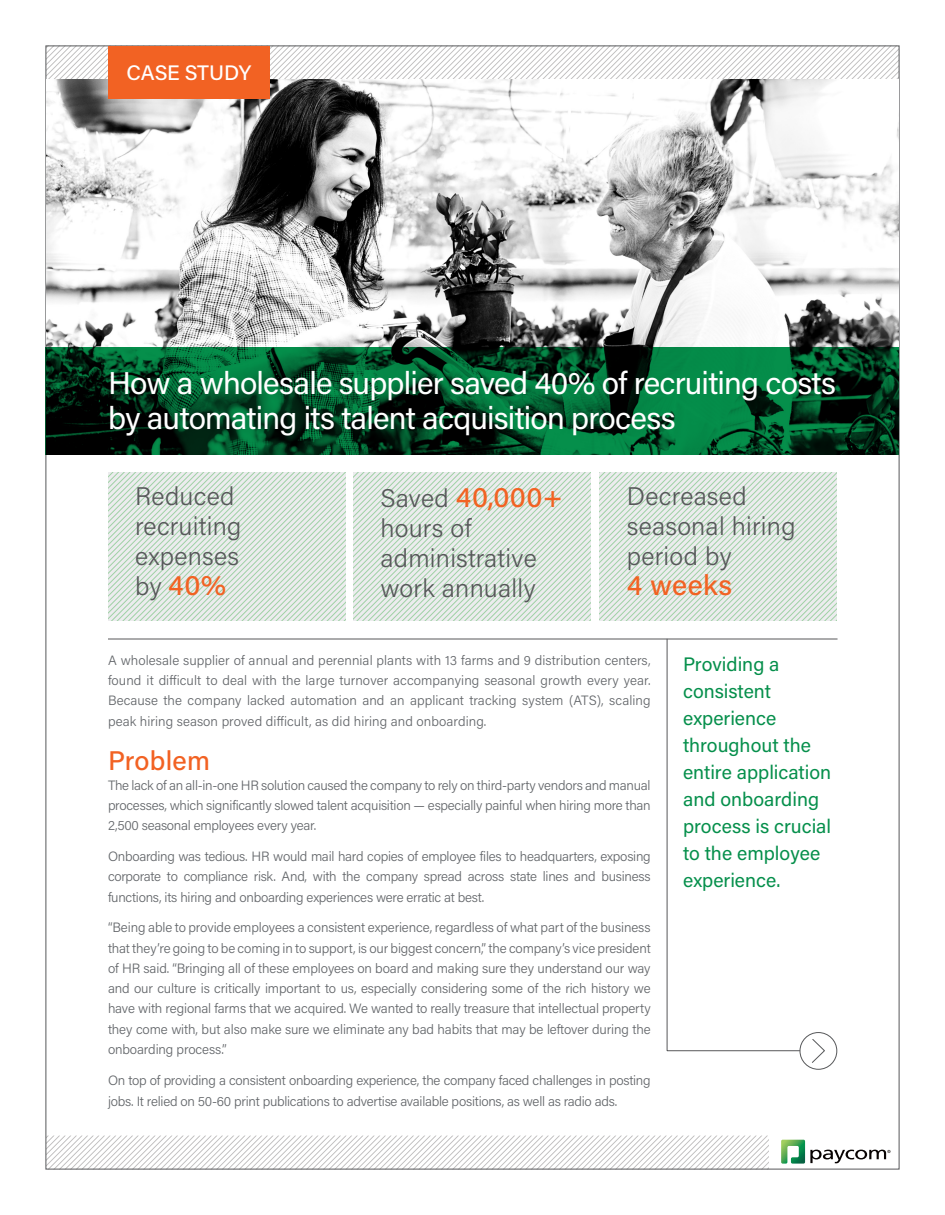
<style>
.page{position:relative;width:945px;height:1215px;background:#fff}
.page>*{position:absolute;margin:0;border:0;box-sizing:border-box;transform-origin:0 0}
.t1{font:31.5px/34.5px "Acumin Pro";letter-spacing:-.025em;color:#fff}
.t2{font:500 28.5px "Acumin Pro";letter-spacing:.015em;color:#f26223}
.t3{font:500 27px "Acumin Pro";letter-spacing:.01em;color:#f26223}
.t4{font:300 25.5px/30px "Acumin Pro";letter-spacing:.01em;color:#57585a}
.acumin_callout{font:500 21px "Acumin Pro";letter-spacing:-.015em;color:#fff}
.t5{font:19.5px/27px "Acumin Pro";color:#058f4b}
.t6{font:300 13.5px/20.2px "Acumin Pro";letter-spacing:-.02em;color:#63666a;text-align:justify}
.s1{font-weight:300;font-size:25.5px;color:#57585a}
</style>
<div class="page">
<svg style="left:48px;top:48px;width:849px;height:31px"></svg>
<svg style="left:45px;top:1136px;width:855px;height:33px"></svg>
<img style="left:46px;top:79px;width:853px;height:268px">
<svg style="left:46px;top:347px;width:853px;height:108px;background:#024926"></svg>
<div style="left:108px;top:46px;width:162px;height:53px;background:#f26223"></div>
<svg style="left:108px;top:472px;width:237px;height:149px;background:#d8e4db"></svg>
<svg style="left:600px;top:472px;width:237px;height:149px;background:#d8e5db"></svg>
<svg style="left:353px;top:472px;width:237px;height:149px;background:#d8e5db"></svg>
<svg style="left:667px;top:638px;width:160px;height:413px"></svg>
<div style="left:800px;top:1033px;width:37px;height:36px;background:#fff;border-radius:50%"></div>
<div style="left:800px;top:1032px;width:37px;height:37px;border:1px solid #57585a;border-radius:50%"></div>
<svg style="left:812px;top:1039px;width:13px;height:24px"></svg>
<hr style="left:108px;top:639px;width:730px;height:1px;background:#57585a">
<p class="acumin_callout" style="left:127px;top:58px;width:126px">CASE STUDY</p>
<p class="t1" style="left:108px;top:365px;width:729px">How a wholesale supplier saved 40% of recruiting costs by automating its talent acquisition process</p>
<p class="t4" style="left:135px;top:480px;width:108px">Reduced recruiting expenses</p>
<p class="t2" style="left:135px;top:565px;width:93px"><span class="s1">by</span> 40%</p>
<p class="t2" style="left:380px;top:477px;width:184px"><span class="s1">Saved</span> 40,000+</p>
<p class="t4" style="left:380px;top:512px;width:158px">hours of administrative work annually</p>
<p class="t4" style="left:627px;top:480px;width:170px">Decreased seasonal hiring period by</p>
<p class="t2" style="left:627px;top:565px;width:107px">4 weeks</p>
<p class="t6" style="left:108px;top:649px;width:544px">A wholesale supplier of annual and perennial plants with 13 farms and 9 distribution centers, found it difficult to deal with the large turnover accompanying seasonal growth every year.<br>Because the company lacked automation and an applicant tracking system (ATS), scaling peak hiring season proved difficult, as did hiring and onboarding.</p>
<p class="t3" style="left:108px;top:741px;width:104px">Problem</p>
<p class="t6" style="left:108px;top:775px;width:544px">The lack of an all-in-one HR solution caused the company to rely on third-party vendors and manual processes, which significantly slowed talent acquisition — especially painful when hiring more than 2,500 seasonal employees every year.</p>
<p class="t6" style="left:108px;top:846px;width:544px">Onboarding was tedious. HR would mail hard copies of employee files to headquarters, exposing corporate to compliance risk. And, with the company spread across state lines and business functions, its hiring and onboarding experiences were erratic at best.</p>
<p class="t6" style="left:108px;top:917px;width:544px">“Being able to provide employees a consistent experience, regardless of what part of the business that they’re going to be coming in to support, is our biggest concern,” the company’s vice president of HR said. “Bringing all of these employees on board and making sure they understand our way and our culture is critically important to us, especially considering some of the rich history we have with regional farms that we acquired. We wanted to really treasure that intellectual property they come with, but also make sure we eliminate any bad habits that may be leftover during the onboarding process.”</p>
<p class="t6" style="left:108px;top:1069px;width:544px;line-height:21px">On top of providing a consistent onboarding experience, the company faced challenges in posting jobs. It relied on 50-60 print publications to advertise available positions, as well as radio ads.</p>
<p class="t5" style="left:683px;top:650px;width:150px">Providing a consistent experience throughout the entire application and onboarding process is crucial to the employee experience.</p>
</div>
